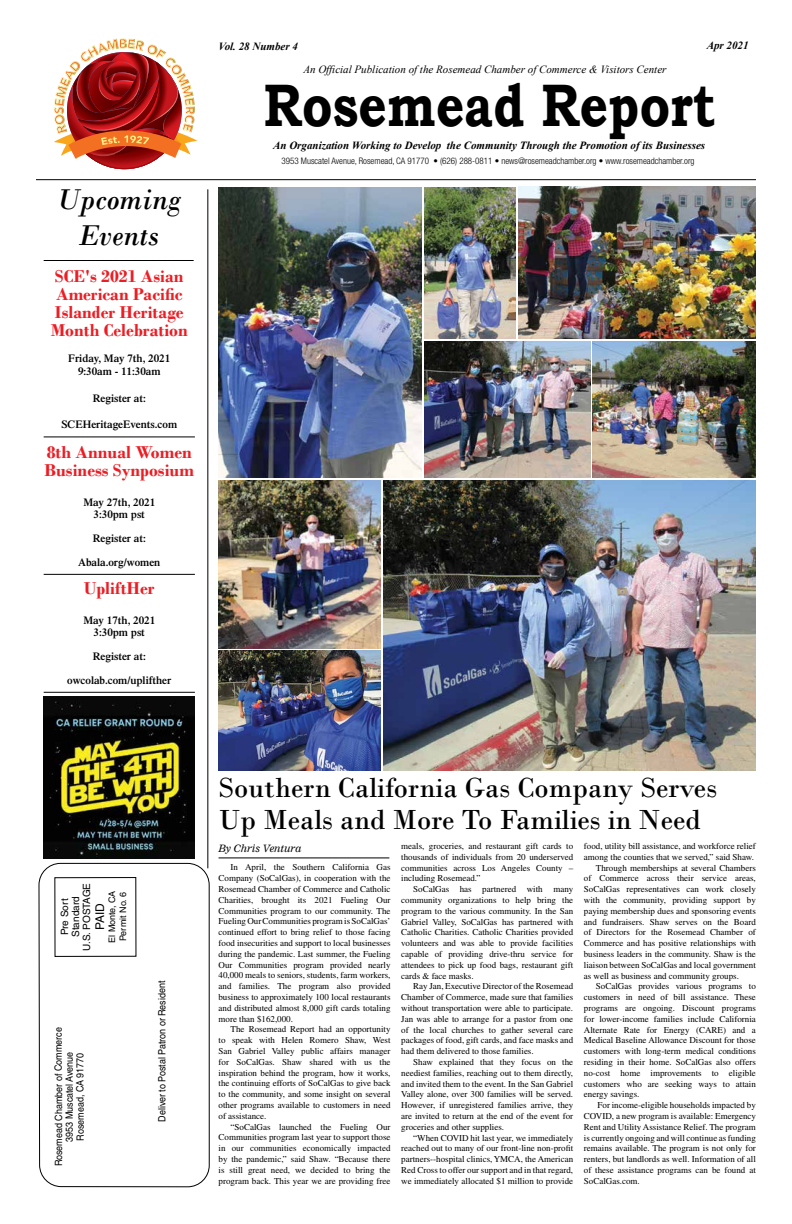
<style>
.page{position:relative;width:792px;height:1224px;background:#fff}
.page>*{position:absolute;margin:0;border:0;box-sizing:border-box;transform-origin:0 0}
.t1{font:700 60px "Bookman Old Style";color:#000;scale:.82 1}
.t2{font:italic 30px/36px "Bodoni";color:#000;text-align:center}
.t3{font:29px/32px "Bodoni";color:#000}
.t4{font:700 18px/18px "Bodoni";color:#ed1d24;text-align:center}
.t5{font:12px "Helvetica LT Std";color:#000}
.t6{font:600 11px/12px "Times LT Std";color:#000;text-align:center}
.t7{font:italic 700 11px "Times New Roman";color:#000}
.t8{font:italic 11px "Times New Roman";color:#000}
.t9{font:10px/10.8px "Helvetica LT Std";letter-spacing:-.005em;color:#000;text-align:center;scale:.9 1}
.t10{font:10px/11px "Helvetica LT Std";letter-spacing:-.005em;color:#000;text-align:center}
.t11{font:italic 10px "Nimrod";color:#000}
.t12{font:9px/10.8px "Times LT Std";color:#000;text-align:justify}
.t13{font:300 condensed 9px "Helvetica Neue LT Std";color:#000}
.t14{font:9px/11px "Helvetica LT Std";color:#000}
</style>
<div class="page">
<svg style="left:38px;top:180px;width:172px;height:1007px"></svg>
<div style="left:55px;top:877px;width:81px;height:80px;border:1px solid #000"></div>
<hr style="left:219px;top:858px;width:170px;height:1px;background:#000">
<hr style="left:208px;top:189px;width:1px;height:679px;background:#000">
<hr style="left:44px;top:260px;width:150px;height:1px;background:#000">
<hr style="left:44px;top:436px;width:151px;height:1px;background:#000">
<hr style="left:44px;top:574px;width:151px;height:1px;background:#000">
<hr style="left:44px;top:692px;width:151px;height:1px;background:#000">
<img style="left:44px;top:697px;width:151px;height:162px">
<img style="left:424px;top:341px;width:166px;height:136px">
<img style="left:518px;top:187px;width:238px;height:152px">
<img style="left:424px;top:187px;width:92px;height:152px">
<img style="left:219px;top:481px;width:161px;height:168px">
<img style="left:219px;top:187px;width:203px;height:290px">
<img style="left:383px;top:481px;width:373px;height:289px">
<img style="left:593px;top:341px;width:163px;height:136px">
<img style="left:219px;top:651px;width:161px;height:119px">
<img style="left:54px;top:38px;width:143px;height:132px">
<hr style="left:36px;top:179px;width:720px;height:1px;background:#000">
<h2 class="t2" style="left:56px;top:182px;width:127px">Upcoming<br>Events</h2>
<h3 class="t4" style="left:51px;top:267px;width:139px">SCE's 2021 Asian<br>American Pacific<br>Islander Heritage<br>Month Celebration</h3>
<p class="t6" style="left:68px;top:352px;width:103px;line-height:13.2px">Friday, May 7th, 2021<br>9:30am - 11:30am</p>
<p class="t6" style="left:93px;top:392px;width:55px">Register at:</p>
<p class="t6" style="left:61px;top:418px;width:117px">SCEHeritageEvents.com</p>
<h3 class="t4" style="left:45px;top:443px;width:151px;text-align:left">8th Annual Women<br>Business Synposium</h3>
<p class="t6" style="left:83px;top:496px;width:73px">May 27th, 2021<br>3:30pm pst</p>
<p class="t6" style="left:78px;top:526px;width:84px;line-height:24px">Register at:<br>Abala.org/women</p>
<h3 class="t4" style="left:84px;top:579px;width:72px">UpliftHer</h3>
<p class="t6" style="left:83px;top:614px;width:73px">May 17th, 2021<br>3:30pm pst</p>
<p class="t6" style="left:67px;top:644px;width:106px;line-height:24px">Register at: owcolab.com/uplifther</p>
<p class="t7" style="left:219px;top:39px;width:81px">Vol. 28 Number 4</p>
<p class="t8" style="left:303px;top:62px;width:365px">An Official Publication of the Rosemead Chamber of Commerce &amp; Visitors Center</p>
<p class="t7" style="left:707px;top:38px;width:43px">Apr 2021</p>
<h1 class="t1" style="left:264px;top:63px;width:552px">Rosemead Report</h1>
<p class="t13" style="left:281px;top:156px;width:415px">3953 Muscatel Avenue, Rosemead, CA 91770 • (626) 288-0811 • news@rosemeadchamber.org • www.rosemeadchamber.org</p>
<p class="t7" style="left:273px;top:137px;width:434px">An Organization Working to Develop the Community Through the Promotion of its Businesses</p>
<p class="t10" style="left:59px;top:951px;width:69px;rotate:-90deg">Pre Sort<br>Standard<br>U.S. POSTAGE</p>
<p class="t14" style="left:106px;top:943px;width:54px;rotate:-90deg">El Monte, CA<br>Permit No. 6</p>
<h3 class="t5" style="left:93px;top:930px;width:28px;rotate:-90deg">PAID</h3>
<p class="t9" style="left:53px;top:1166px;width:156px;rotate:-90deg">Rosemead Chamber of Commerce<br>3953 Muscatel Avenue<br>Rosemead, CA 91770</p>
<p class="t9" style="left:157px;top:1122px;width:159px;rotate:-90deg">Deliver to Postal Patron or Resident</p>
<h3 class="t3" style="left:219px;top:772px;width:500px">Southern California Gas Company Serves<br>Up Meals and More To Families in Need</h3>
<p class="t11" style="left:219px;top:843px;width:84px">By Chris Ventura</p>
<p class="t12" style="left:219px;top:862px;width:174px;text-indent:12px">In April, the Southern California Gas Company (SoCalGas), in cooperation with the Rosemead Chamber of Commerce and Catholic Charities, brought its 2021 Fueling Our Communities program to our community. The Fueling Our Communities program is SoCalGas’ continued effort to bring relief to those facing food insecurities and support to local businesses during the pandemic. Last summer, the Fueling Our Communities program provided nearly 40,000 meals to seniors, students, farm workers, and families. The program also provided business to approximately 100 local restaurants and distributed almost 8,000 gift cards totaling more than $162,000.</p>
<p class="t12" style="left:219px;top:1024px;width:174px;text-indent:12px">The Rosemead Report had an opportunity to speak with Helen Romero Shaw, West San Gabriel Valley public affairs manager for SoCalGas. Shaw shared with us the inspiration behind the program, how it works, the continuing efforts of SoCalGas to give back to the community, and some insight on several other programs available to customers in need of assistance.</p>
<p class="t12" style="left:219px;top:1121px;width:174px;text-indent:12px">“SoCalGas launched the Fueling Our Communities program last year to support those in our communities economically impacted by the pandemic,” said Shaw. “Because there is still great need, we decided to bring the program back. This year we are providing free</p>
<p class="t12" style="left:401px;top:841px;width:174px">meals, groceries, and restaurant gift cards to thousands of individuals from 20 underserved communities across Los Angeles County – including Rosemead.”</p>
<p class="t12" style="left:401px;top:884px;width:174px;text-indent:12px">SoCalGas has partnered with many community organizations to help bring the program to the various community. In the San Gabriel Valley, SoCalGas has partnered with Catholic Charities. Catholic Charities provided volunteers and was able to provide facilities capable of providing drive-thru service for attendees to pick up food bags, restaurant gift cards &amp; face masks.</p>
<p class="t12" style="left:401px;top:981px;width:173px;text-indent:12px">Ray Jan, Executive Director of the Rosemead Chamber of Commerce, made sure that families without transportation were able to participate.<br>Jan was able to arrange for a pastor from one of the local churches to gather several care packages of food, gift cards, and face masks and had them delivered to those families.</p>
<p class="t12" style="left:401px;top:1057px;width:174px;text-indent:12px">Shaw explained that they focus on the neediest families, reaching out to them directly, and invited them to the event. In the San Gabriel Valley alone, over 300 families will be served.<br>However, if unregistered families arrive, they are invited to return at the end of the event for groceries and other supplies.</p>
<p class="t12" style="left:401px;top:1132px;width:174px;text-indent:12px">“When COVID hit last year, we immediately reached out to many of our front-line non-profit partners--hospital clinics, YMCA, the American Red Cross to offer our support and in that regard, we immediately allocated $1 million to provide</p>
<p class="t12" style="left:584px;top:841px;width:174px">food, utility bill assistance, and workforce relief</p>
<p class="t12" style="left:584px;top:851px;width:172px">among the counties that we served,” said Shaw.</p>
<p class="t12" style="left:596px;top:862px;width:161px">Through memberships at several Chambers</p>
<p class="t12" style="left:584px;top:873px;width:174px">of Commerce across their service areas,</p>
<p class="t12" style="left:584px;top:884px;width:174px">SoCalGas representatives can work closely</p>
<p class="t12" style="left:584px;top:895px;width:173px">with the community, providing support by</p>
<p class="t12" style="left:584px;top:905px;width:174px">paying membership dues and sponsoring events</p>
<p class="t12" style="left:584px;top:916px;width:174px">and fundraisers. Shaw serves on the Board</p>
<p class="t12" style="left:584px;top:927px;width:173px">of Directors for the Rosemead Chamber of</p>
<p class="t12" style="left:584px;top:938px;width:173px">Commerce and has positive relationships with</p>
<p class="t12" style="left:584px;top:949px;width:173px">business leaders in the community. Shaw is the</p>
<p class="t12" style="left:584px;top:959px;width:173px">liaison between SoCalGas and local government</p>
<p class="t12" style="left:584px;top:970px;width:157px">as well as business and community groups.</p>
<p class="t12" style="left:596px;top:981px;width:161px">SoCalGas provides various programs to</p>
<p class="t12" style="left:584px;top:992px;width:174px">customers in need of bill assistance. These</p>
<p class="t12" style="left:584px;top:1003px;width:173px">programs are ongoing. Discount programs</p>
<p class="t12" style="left:584px;top:1013px;width:173px">for lower-income families include California</p>
<p class="t12" style="left:584px;top:1024px;width:174px">Alternate Rate for Energy (CARE) and a</p>
<p class="t12" style="left:584px;top:1035px;width:173px">Medical Baseline Allowance Discount for those</p>
<p class="t12" style="left:584px;top:1046px;width:173px">customers with long-term medical conditions</p>
<p class="t12" style="left:584px;top:1057px;width:173px">residing in their home. SoCalGas also offers</p>
<p class="t12" style="left:584px;top:1067px;width:174px">no-cost home improvements to eligible</p>
<p class="t12" style="left:584px;top:1078px;width:174px">customers who are seeking ways to attain</p>
<p class="t12" style="left:584px;top:1089px;width:57px">energy savings.</p>
<p class="t12" style="left:598px;top:1100px;width:160px">For income-eligible households impacted by</p>
<p class="t12" style="left:584px;top:1111px;width:174px">COVID, a new program is available: Emergency</p>
<p class="t12" style="left:584px;top:1121px;width:174px">Rent and Utility Assistance Relief. The program</p>
<p class="t12" style="left:584px;top:1132px;width:174px">is currently ongoing and will continue as funding</p>
<p class="t12" style="left:584px;top:1143px;width:174px">remains available. The program is not only for</p>
<p class="t12" style="left:584px;top:1154px;width:173px">renters, but landlords as well. Information of all</p>
<p class="t12" style="left:584px;top:1165px;width:173px">of these assistance programs can be found at</p>
<p class="t12" style="left:584px;top:1175px;width:57px">SoCalGas.com.</p>
</div>
